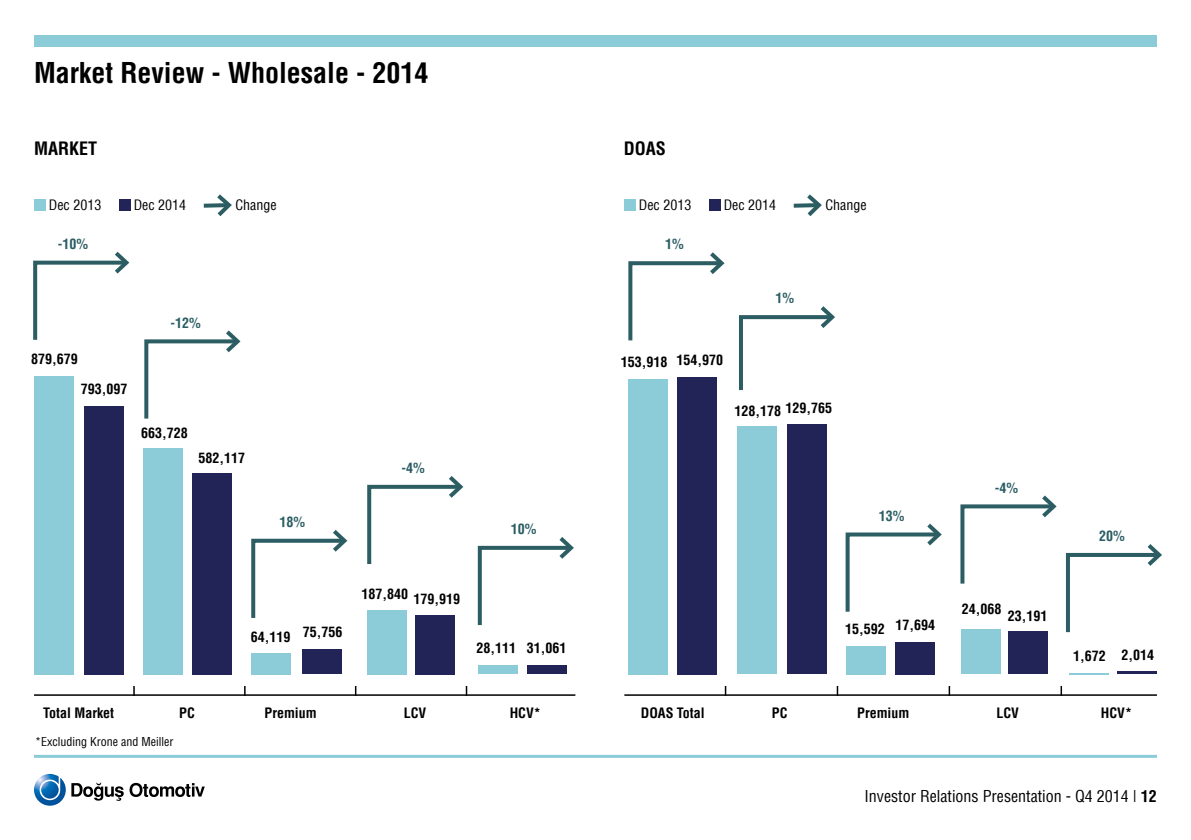
<style>
.page{position:relative;width:1191px;height:840px;background:#fff}
.page>*{position:absolute;margin:0;border:0;box-sizing:border-box;transform-origin:0 0}
.t1{font:700 condensed 28px "Helvetica";color:#000}
.t2{font:700 condensed 18px "Helvetica";color:#000}
.t3{font:condensed 16px "Helvetica";color:#000}
.t4{font:700 condensed 14px "Helvetica";color:#000}
.t5{font:condensed 14px "Helvetica";color:#000}
.t6{font:700 condensed 14px "Helvetica";color:#2b5d63}
.t7{font:condensed 12px "Helvetica";color:#000}
.s1{font-weight:700}
</style>
<div class="page">
<div style="left:34px;top:35px;width:1123px;height:12px;background:#8bccd8"></div>
<svg style="left:34px;top:773px;width:171px;height:32px"></svg>
<hr style="left:34px;top:754px;width:1123px;height:3px;background:#8bccd8">
<div style="left:628px;top:378px;width:40px;height:296px;background:#8bccd8"></div>
<div style="left:34px;top:199px;width:11px;height:11px;background:#8bccd8"></div>
<div style="left:119px;top:199px;width:11px;height:11px;background:#222356"></div>
<svg style="left:203px;top:194px;width:29px;height:23px"></svg>
<div style="left:624px;top:199px;width:11px;height:11px;background:#8bccd8"></div>
<div style="left:709px;top:199px;width:11px;height:11px;background:#222356"></div>
<svg style="left:793px;top:194px;width:29px;height:23px"></svg>
<div style="left:845px;top:645px;width:40px;height:29px;background:#8bccd8"></div>
<div style="left:737px;top:426px;width:40px;height:248px;background:#8bccd8"></div>
<div style="left:961px;top:629px;width:39px;height:45px;background:#8bccd8"></div>
<hr style="left:1069px;top:672px;width:39px;height:2px;background:#8bccd8">
<div style="left:677px;top:377px;width:40px;height:297px;background:#222356"></div>
<div style="left:894px;top:641px;width:40px;height:33px;background:#222356"></div>
<div style="left:787px;top:424px;width:40px;height:250px;background:#222356"></div>
<div style="left:1008px;top:631px;width:39px;height:43px;background:#222356"></div>
<hr style="left:1117px;top:671px;width:40px;height:3px;background:#222356">
<hr style="left:624px;top:694px;width:533px;height:1px;background:#000">
<svg style="left:628px;top:252px;width:97px;height:89px"></svg>
<svg style="left:845px;top:523px;width:97px;height:89px"></svg>
<svg style="left:960px;top:495px;width:202px;height:140px"></svg>
<svg style="left:739px;top:306px;width:96px;height:85px"></svg>
<svg style="left:836px;top:686px;width:2px;height:9px"></svg>
<svg style="left:948px;top:686px;width:2px;height:9px"></svg>
<svg style="left:1060px;top:686px;width:2px;height:9px"></svg>
<div style="left:34px;top:376px;width:40px;height:298px;background:#8bccd8"></div>
<div style="left:252px;top:652px;width:39px;height:22px;background:#8bccd8"></div>
<div style="left:143px;top:448px;width:40px;height:226px;background:#8bccd8"></div>
<div style="left:367px;top:609px;width:39px;height:65px;background:#8bccd8"></div>
<div style="left:478px;top:665px;width:39px;height:9px;background:#8bccd8"></div>
<div style="left:85px;top:405px;width:39px;height:269px;background:#222356"></div>
<div style="left:302px;top:649px;width:40px;height:25px;background:#222356"></div>
<div style="left:192px;top:473px;width:39px;height:201px;background:#222356"></div>
<div style="left:415px;top:615px;width:40px;height:59px;background:#222356"></div>
<div style="left:527px;top:665px;width:40px;height:9px;background:#222356"></div>
<hr style="left:34px;top:694px;width:541px;height:1px;background:#000">
<svg style="left:33px;top:251px;width:97px;height:89px"></svg>
<svg style="left:144px;top:330px;width:97px;height:89px"></svg>
<svg style="left:251px;top:530px;width:97px;height:88px"></svg>
<svg style="left:367px;top:476px;width:97px;height:88px"></svg>
<svg style="left:477px;top:537px;width:97px;height:88px"></svg>
<svg style="left:133px;top:686px;width:2px;height:9px"></svg>
<svg style="left:244px;top:686px;width:2px;height:9px"></svg>
<h1 class="t1" style="left:34px;top:56px;width:396px">Market Review - Wholesale - 2014</h1>
<p class="t2" style="left:34px;top:138px;width:65px">MARKET</p>
<p class="t2" style="left:624px;top:138px;width:44px">DOAS</p>
<p class="t5" style="left:49px;top:196px;width:54px">Dec 2013</p>
<p class="t5" style="left:134px;top:196px;width:54px">Dec 2014</p>
<p class="t5" style="left:235px;top:196px;width:43px">Change</p>
<p class="t5" style="left:639px;top:196px;width:54px">Dec 2013</p>
<p class="t5" style="left:723px;top:196px;width:54px">Dec 2014</p>
<p class="t5" style="left:825px;top:196px;width:43px">Change</p>
<p class="t6" style="left:58px;top:235px;width:32px">-10%</p>
<p class="t4" style="left:31px;top:350px;width:48px">879,679</p>
<p class="t4" style="left:81px;top:380px;width:48px">793,097</p>
<p class="t6" style="left:170px;top:314px;width:32px">-12%</p>
<p class="t4" style="left:141px;top:424px;width:48px">663,728</p>
<p class="t4" style="left:198px;top:449px;width:48px">582,117</p>
<p class="t6" style="left:280px;top:513px;width:27px">18%</p>
<p class="t6" style="left:401px;top:459px;width:25px">-4%</p>
<p class="t6" style="left:511px;top:520px;width:27px">10%</p>
<p class="t4" style="left:251px;top:628px;width:41px">64,119</p>
<p class="t4" style="left:303px;top:623px;width:41px">75,756</p>
<p class="t4" style="left:361px;top:587px;width:100px">187,840 179,919</p>
<p class="t4" style="left:476px;top:639px;width:92px">28,111 31,061</p>
<p class="t6" style="left:665px;top:236px;width:20px">1%</p>
<p class="t6" style="left:775px;top:289px;width:20px">1%</p>
<p class="t4" style="left:621px;top:353px;width:48px">153,918</p>
<p class="t4" style="left:676px;top:351px;width:48px">154,970</p>
<p class="t4" style="left:785px;top:399px;width:48px">129,765</p>
<p class="t4" style="left:734px;top:402px;width:48px">128,178</p>
<p class="t6" style="left:878px;top:507px;width:27px">13%</p>
<p class="t6" style="left:994px;top:479px;width:25px">-4%</p>
<p class="t4" style="left:845px;top:620px;width:41px">15,592</p>
<p class="t4" style="left:895px;top:616px;width:41px">17,694</p>
<p class="t4" style="left:962px;top:603px;width:87px">24,068 23,191</p>
<p class="t6" style="left:1099px;top:527px;width:27px">20%</p>
<p class="t4" style="left:1073px;top:646px;width:82px">1,672 2,014</p>
<p class="t4" style="left:43px;top:704px;width:72px">Total Market</p>
<p class="t4" style="left:772px;top:704px;width:17px">PC</p>
<p class="t4" style="left:857px;top:704px;width:54px">Premium</p>
<p class="t4" style="left:996px;top:704px;width:24px">LCV</p>
<p class="t4" style="left:1101px;top:704px;width:33px">HCV*</p>
<p class="t4" style="left:179px;top:704px;width:17px">PC</p>
<p class="t4" style="left:264px;top:704px;width:54px">Premium</p>
<p class="t4" style="left:404px;top:704px;width:24px">LCV</p>
<p class="t4" style="left:510px;top:704px;width:33px">HCV*</p>
<p class="t4" style="left:641px;top:704px;width:65px">DOAS Total</p>
<p class="t7" style="left:35px;top:733px;width:140px">*Excluding Krone and Meiller</p>
<p class="t3" style="left:864px;top:785px;width:294px">Investor Relations Presentation - Q4 2014 | <span class="s1">12</span></p>
</div>
